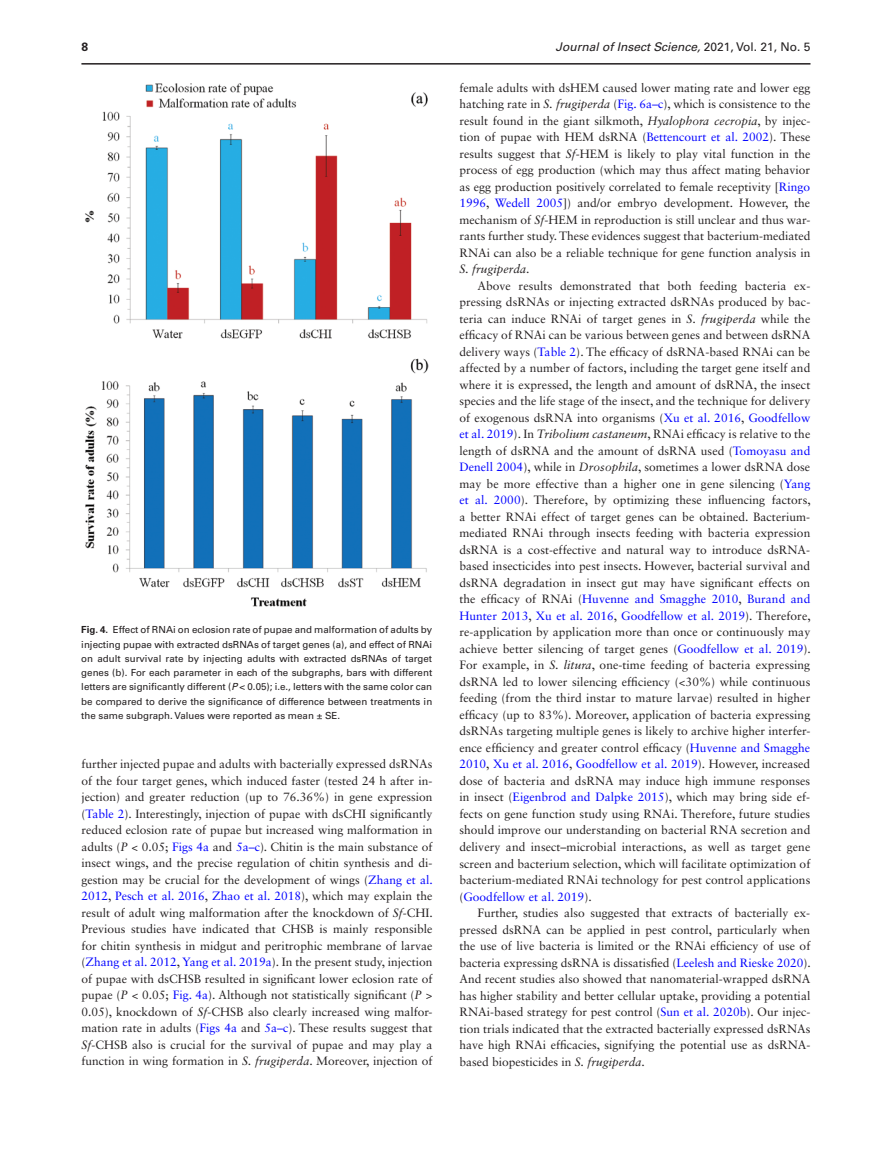
<style>
.page{position:relative;width:893px;height:1174px;background:#fff}
.page>*{position:absolute;margin:0;border:0;box-sizing:border-box;transform-origin:0 0}
.t1{font:12px/16.5px "Sabon LT Std";color:#231f20;text-align:justify}
.t2{font:italic 12px "Univers LT Std";color:#231f20}
.t3{font:700 12px "Univers LT Std";color:#231f20}
.t4{font:9.75px/14.2px "Univers LT Std";color:#231f20;text-align:justify}
.s1{font-style:normal}
.s2{font-weight:700}
.s3{font-style:italic}
.s4{color:#00f}
</style>
<div class="page">
<hr style="left:81px;top:63px;width:729px;height:2px;background:#231f20">
<img style="left:85px;top:83px;width:344px;height:523px">
<p class="t3" style="left:81px;top:40px;width:8px">8</p>
<p class="t2" style="left:556px;top:40px;width:256px">Journal of Insect Science, <span class="s1">2021, Vol. 21, No. 5</span></p>
<p class="t4" style="left:81px;top:623px;width:352px"><span class="s2">Fig. 4.</span> Effect of RNAi on eclosion rate of pupae and malformation of adults by injecting pupae with extracted dsRNAs of target genes (a), and effect of RNAi on adult survival rate by injecting adults with extracted dsRNAs of target genes (b). For each parameter in each of the subgraphs, bars with different letters are significantly different (<span class="s3">P</span> &lt; 0.05); i.e., letters with the same color can be compared to derive the significance of difference between treatments in the same subgraph. Values were reported as mean ± SE.</p>
<p class="t1" style="left:81px;top:755px;width:353px">further injected pupae and adults with bacterially expressed dsRNAs of the four target genes, which induced faster (tested 24 h after in&shy;jection) and greater reduction (up to 76.36%) in gene expression (<span class="s4">Table 2</span>). Interestingly, injection of pupae with dsCHI significantly reduced eclosion rate of pupae but increased wing malformation in adults (<span class="s3">P</span> &lt; 0.05; <span class="s4">Figs 4a</span> and <span class="s4">5a–c</span>). Chitin is the main substance of insect wings, and the precise regulation of chitin synthesis and di&shy;gestion may be crucial for the development of wings (<span class="s4">Zhang et al.<br>2012</span>, <span class="s4">Pesch et al. 2016</span>, <span class="s4">Zhao et al. 2018</span>), which may explain the result of adult wing malformation after the knockdown of <span class="s3">Sf</span>-CHI.<br>Previous studies have indicated that CHSB is mainly responsible for chitin synthesis in midgut and peritrophic membrane of larvae (<span class="s4">Zhang et al. 2012</span>, <span class="s4">Yang et al. 2019a</span>). In the present study, injection of pupae with dsCHSB resulted in significant lower eclosion rate of pupae (<span class="s3">P</span> &lt; 0.05; <span class="s4">Fig. 4a</span>). Although not statistically significant (<span class="s3">P</span> &gt; 0.05), knockdown of <span class="s3">Sf</span>-CHSB also clearly increased wing malfor&shy;mation rate in adults (<span class="s4">Figs 4a</span> and <span class="s4">5a–c</span>). These results suggest that <span class="s3">Sf</span>-CHSB also is crucial for the survival of pupae and may play a function in wing formation in <span class="s3">S. frugiperda</span>. Moreover, injection of</p>
<p class="t1" style="left:459px;top:79px;width:352px">female adults with dsHEM caused lower mating rate and lower egg hatching rate in <span class="s3">S. frugiperda</span> (<span class="s4">Fig. 6a–c</span>), which is consistence to the result found in the giant silkmoth, <span class="s3">Hyalophora cecropia</span>, by injec&shy;tion of pupae with HEM dsRNA (<span class="s4">Bettencourt et al. 2002</span>). These results suggest that <span class="s3">Sf</span>-HEM is likely to play vital function in the process of egg production (which may thus affect mating behavior as egg production positively correlated to female receptivity [<span class="s4">Ringo 1996</span>, <span class="s4">Wedell 2005</span>]) and/or embryo development. However, the mechanism of <span class="s3">Sf</span>-HEM in reproduction is still unclear and thus war&shy;rants further study. These evidences suggest that bacterium-mediated RNAi can also be a reliable technique for gene function analysis in <span class="s3">S. frugiperda</span>.</p>
<p class="t1" style="left:459px;top:277px;width:353px;text-indent:18px">Above results demonstrated that both feeding bacteria ex&shy;pressing dsRNAs or injecting extracted dsRNAs produced by bac&shy;teria can induce RNAi of target genes in <span class="s3">S. frugiperda</span> while the efficacy of RNAi can be various between genes and between dsRNA delivery ways (<span class="s4">Table 2</span>). The efficacy of dsRNA-based RNAi can be affected by a number of factors, including the target gene itself and where it is expressed, the length and amount of dsRNA, the insect species and the life stage of the insect, and the technique for delivery of exogenous dsRNA into organisms (<span class="s4">Xu et al. 2016</span>, <span class="s4">Goodfellow et al. 2019</span>). In <span class="s3">Tribolium castaneum</span>, RNAi efficacy is relative to the length of dsRNA and the amount of dsRNA used (<span class="s4">Tomoyasu and Denell 2004</span>), while in <span class="s3">Drosophila</span>, sometimes a lower dsRNA dose may be more effective than a higher one in gene silencing (<span class="s4">Yang et al. 2000</span>). Therefore, by optimizing these influencing factors, a better RNAi effect of target genes can be obtained. Bacterium&shy;mediated RNAi through insects feeding with bacteria expression dsRNA is a cost-effective and natural way to introduce dsRNA&shy;based insecticides into pest insects. However, bacterial survival and dsRNA degradation in insect gut may have significant effects on the efficacy of RNAi (<span class="s4">Huvenne and Smagghe 2010</span>, <span class="s4">Burand and Hunter 2013</span>, <span class="s4">Xu et al. 2016</span>, <span class="s4">Goodfellow et al. 2019</span>). Therefore, re-application by application more than once or continuously may achieve better silencing of target genes (<span class="s4">Goodfellow et al. 2019</span>).<br>For example, in <span class="s3">S. litura</span>, one-time feeding of bacteria expressing dsRNA led to lower silencing efficiency (&lt;30%) while continuous feeding (from the third instar to mature larvae) resulted in higher efficacy (up to 83%). Moreover, application of bacteria expressing dsRNAs targeting multiple genes is likely to archive higher interfer&shy;ence efficiency and greater control efficacy (<span class="s4">Huvenne and Smagghe 2010</span>, <span class="s4">Xu et al. 2016</span>, <span class="s4">Goodfellow et al. 2019</span>). However, increased dose of bacteria and dsRNA may induce high immune responses in insect (<span class="s4">Eigenbrod and Dalpke 2015</span>), which may bring side ef&shy;fects on gene function study using RNAi. Therefore, future studies should improve our understanding on bacterial RNA secretion and delivery and insect–microbial interactions, as well as target gene screen and bacterium selection, which will facilitate optimization of bacterium-mediated RNAi technology for pest control applications (<span class="s4">Goodfellow et al. 2019</span>).</p>
<p class="t1" style="left:459px;top:904px;width:353px;text-indent:18px">Further, studies also suggested that extracts of bacterially ex&shy;pressed dsRNA can be applied in pest control, particularly when the use of live bacteria is limited or the RNAi efficiency of use of bacteria expressing dsRNA is dissatisfied (<span class="s4">Leelesh and Rieske 2020</span>).<br>And recent studies also showed that nanomaterial-wrapped dsRNA has higher stability and better cellular uptake, providing a potential RNAi-based strategy for pest control (<span class="s4">Sun et al. 2020b</span>). Our injec&shy;tion trials indicated that the extracted bacterially expressed dsRNAs have high RNAi efficacies, signifying the potential use as dsRNA&shy;based biopesticides in <span class="s3">S. frugiperda</span>.</p>
</div>
